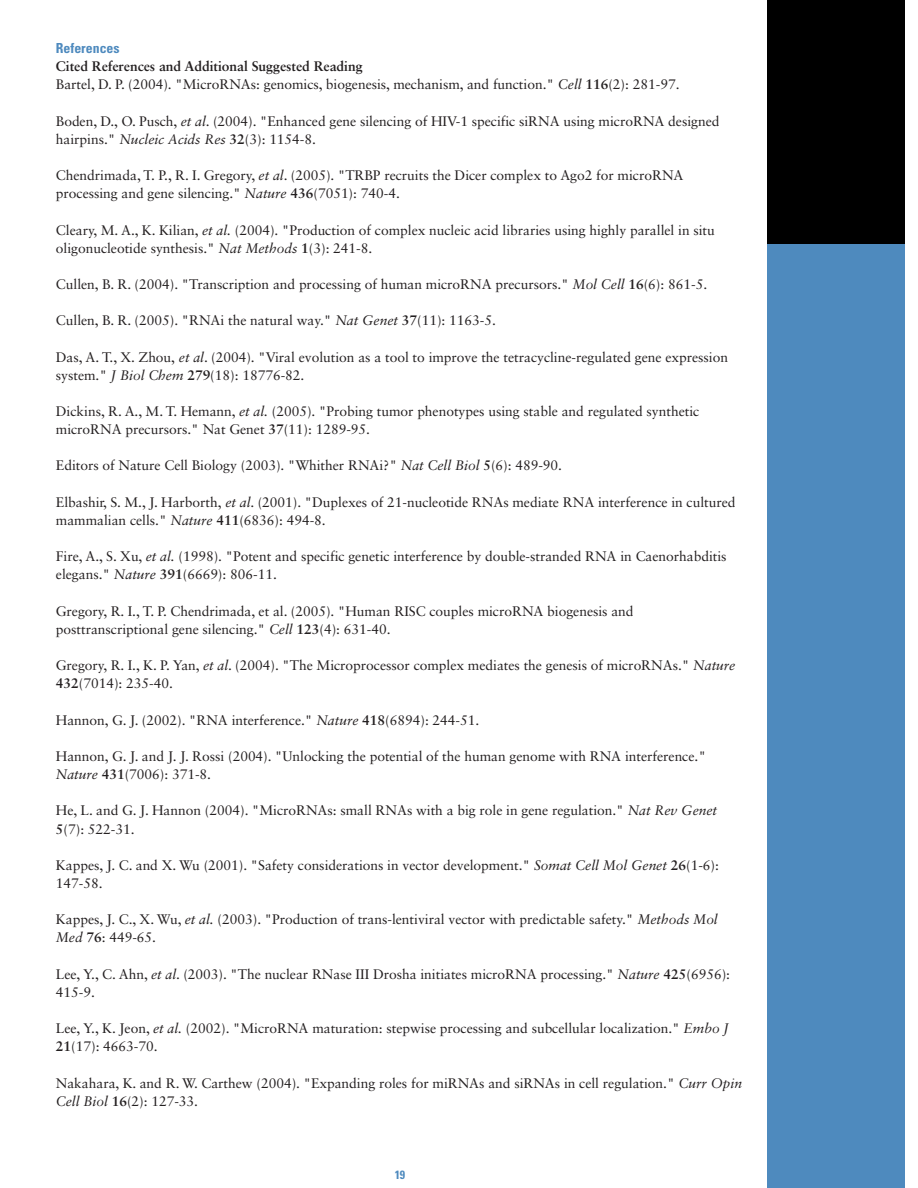
<style>
.page{position:relative;width:918px;height:1188px;background:#fff}
.page>*{position:absolute;margin:0;border:0;box-sizing:border-box;transform-origin:0 0}
.t1{font:13.8px/18.1px "Sabon LT Std";letter-spacing:-.005em;color:#231f20}
.t2{font:700 condensed 13.8px "Univers LT Std";color:#4e8abe}
.t3{font:700 condensed 12px "Univers LT Std";color:#4e8abe}
.s1{font-weight:700}
.s2{font-style:italic}
</style>
<div class="page">
<div style="left:767px;top:243px;width:138px;height:945px;background:#4e8abe"></div>
<div style="left:767px;top:0;width:138px;height:243px;background:#000"></div>
<p class="t2" style="left:56px;top:42px;width:65px">References</p>
<p class="t1" style="left:56px;top:58px;width:625px"><span class="s1">Cited References and Additional Suggested Reading<br></span>Bartel, D. P. (2004). "MicroRNAs: genomics, biogenesis, mechanism, and function." <span class="s2">Cell</span> <span class="s1">116</span>(2): 281-97.</p>
<p class="t1" style="left:56px;top:113px;width:665px">Boden, D., O. Pusch, <span class="s2">et al</span>. (2004). "Enhanced gene silencing of HIV-1 specific siRNA using microRNA designed hairpins." <span class="s2">Nucleic Acids Res</span> <span class="s1">32</span>(3): 1154-8.</p>
<p class="t1" style="left:56px;top:167px;width:629px">Chendrimada, T. P., R. I. Gregory, <span class="s2">et al</span>. (2005). "TRBP recruits the Dicer complex to Ago2 for microRNA processing and gene silencing." <span class="s2">Nature</span> <span class="s1">436</span>(7051): 740-4.</p>
<p class="t1" style="left:56px;top:222px;width:660px">Cleary, M. A., K. Kilian, <span class="s2">et al.</span> (2004). "Production of complex nucleic acid libraries using highly parallel in situ oligonucleotide synthesis." <span class="s2">Nat Methods</span> <span class="s1">1</span>(3): 241-8.</p>
<p class="t1" style="left:56px;top:276px;width:653px">Cullen, B. R. (2004). "Transcription and processing of human microRNA precursors." <span class="s2">Mol Cell</span> <span class="s1">16</span>(6): 861-5.</p>
<p class="t1" style="left:56px;top:313px;width:441px">Cullen, B. R. (2005). "RNAi the natural way." <span class="s2">Nat Genet</span> <span class="s1">37</span>(11): 1163-5.</p>
<p class="t1" style="left:56px;top:349px;width:674px">Das, A. T., X. Zhou, <span class="s2">et al</span>. (2004). "Viral evolution as a tool to improve the tetracycline-regulated gene expression system." <span class="s2">J Biol Chem</span> <span class="s1">279</span>(18): 18776-82.</p>
<p class="t1" style="left:56px;top:403px;width:645px">Dickins, R. A., M. T. Hemann, <span class="s2">et al.</span> (2005). "Probing tumor phenotypes using stable and regulated synthetic microRNA precursors." Nat Genet <span class="s1">37</span>(11): 1289-95.</p>
<p class="t1" style="left:56px;top:458px;width:508px">Editors of Nature Cell Biology (2003). "Whither RNAi?" <span class="s2">Nat Cell Biol</span> <span class="s1">5</span>(6): 489-90.</p>
<p class="t1" style="left:56px;top:494px;width:681px">Elbashir, S. M., J. Harborth, <span class="s2">et al</span>. (2001). "Duplexes of 21-nucleotide RNAs mediate RNA interference in cultured mammalian cells." <span class="s2">Nature</span> <span class="s1">411</span>(6836): 494-8.</p>
<p class="t1" style="left:56px;top:548px;width:672px">Fire, A., S. Xu, <span class="s2">et al.</span> (1998). "Potent and specific genetic interference by double-stranded RNA in Caenorhabditis elegans." <span class="s2">Nature</span> <span class="s1">391</span>(6669): 806-11.</p>
<p class="t1" style="left:56px;top:603px;width:579px">Gregory, R. I., T. P. Chendrimada, et al. (2005). "Human RISC couples microRNA biogenesis and posttranscriptional gene silencing." <span class="s2">Cell</span> <span class="s1">123</span>(4): 631-40.</p>
<p class="t1" style="left:56px;top:657px;width:681px">Gregory, R. I., K. P. Yan, <span class="s2">et al</span>. (2004). "The Microprocessor complex mediates the genesis of microRNAs." <span class="s2">Nature<br></span><span class="s1">432</span>(7014): 235-40.</p>
<p class="t1" style="left:56px;top:712px;width:425px">Hannon, G. J. (2002). "RNA interference." <span class="s2">Nature</span> <span class="s1">418</span>(6894): 244-51.</p>
<p class="t1" style="left:56px;top:748px;width:652px">Hannon, G. J. and J. J. Rossi (2004). "Unlocking the potential of the human genome with RNA interference."<br><span class="s2">Nature</span> <span class="s1">431</span>(7006): 371-8.</p>
<p class="t1" style="left:56px;top:803px;width:663px">He, L. and G. J. Hannon (2004). "MicroRNAs: small RNAs with a big role in gene regulation." <span class="s2">Nat Rev Genet<br></span><span class="s1">5</span>(7): 522-31.</p>
<p class="t1" style="left:56px;top:857px;width:665px">Kappes, J. C. and X. Wu (2001). "Safety considerations in vector development." <span class="s2">Somat Cell Mol Genet</span> <span class="s1">26</span>(1-6):<br>147-58.</p>
<p class="t1" style="left:56px;top:912px;width:663px">Kappes, J. C., X. Wu, <span class="s2">et al.</span> (2003). "Production of trans-lentiviral vector with predictable safety." <span class="s2">Methods Mol<br>Med</span> <span class="s1">76</span>: 449-65.</p>
<p class="t1" style="left:56px;top:966px;width:676px">Lee, Y., C. Ahn, <span class="s2">et al</span>. (2003). "The nuclear RNase III Drosha initiates microRNA processing." <span class="s2">Nature</span> <span class="s1">425</span>(6956):<br>415-9.</p>
<p class="t1" style="left:56px;top:1020px;width:674px">Lee, Y., K. Jeon, <span class="s2">et al.</span> (2002). "MicroRNA maturation: stepwise processing and subcellular localization." <span class="s2">Embo J<br></span><span class="s1">21</span>(17): 4663-70.</p>
<p class="t1" style="left:56px;top:1075px;width:688px">Nakahara, K. and R. W. Carthew (2004). "Expanding roles for miRNAs and siRNAs in cell regulation." <span class="s2">Curr Opin<br>Cell Biol</span> <span class="s1">16</span>(2): 127-33.</p>
<p class="t3" style="left:395px;top:1169px;width:12px">19</p>
</div>
